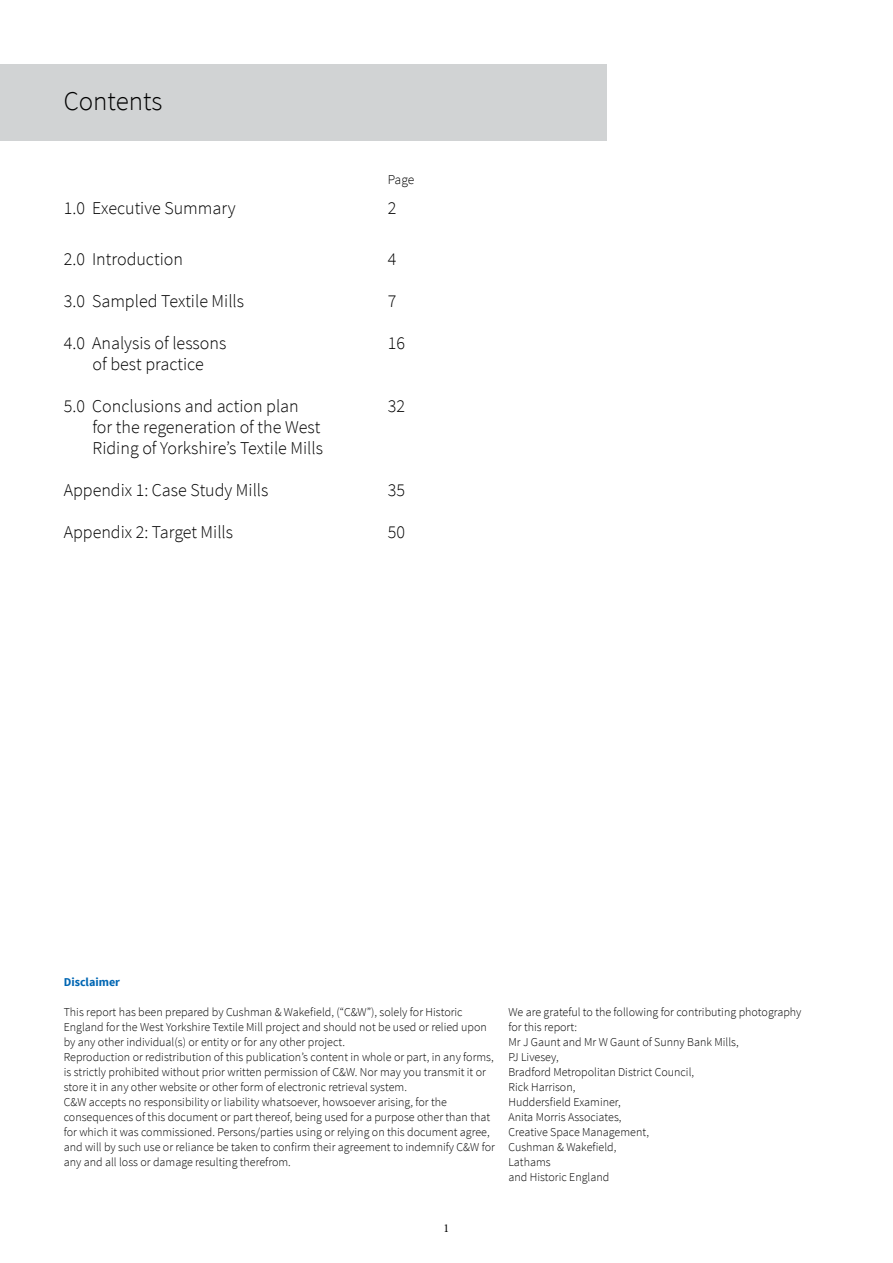
<style>
.page{position:relative;width:893px;height:1263px;background:#fff}
.page>*{position:absolute;margin:0;border:0;box-sizing:border-box;transform-origin:0 0}
.t1{font:300 27px "Source Sans Pro";color:#000}
.t2{font:300 18px "Source Sans Pro";color:#000}
.t3{font:300 13.5px "Source Sans Pro";color:#000}
.t4{font:300 12px/15px "Source Sans Pro";color:#000}
.t5{font:700 12px "Source Sans Pro";color:#0066b3}
.t6{font:12px "Minion Pro";color:#000}
</style>
<div class="page">
<div style="left:0;top:64px;width:607px;height:76px;background:#d1d3d4"></div>
<h2 class="t1" style="left:64px;top:84px;width:100px">Contents</h2>
<p class="t3" style="left:388px;top:171px;width:28px">Page</p>
<p class="t2" style="left:64px;top:197px;width:173px">1.0 Executive Summary</p>
<p class="t2" style="left:388px;top:197px;width:10px">2</p>
<p class="t2" style="left:64px;top:248px;width:121px">2.0 Introduction</p>
<p class="t2" style="left:388px;top:248px;width:10px">4</p>
<p class="t2" style="left:64px;top:290px;width:182px">3.0 Sampled Textile Mills</p>
<p class="t2" style="left:388px;top:290px;width:10px">7</p>
<p class="t2" style="left:64px;top:332px;width:164px">4.0 Analysis of lessons</p>
<p class="t2" style="left:388px;top:332px;width:19px">16</p>
<p class="t2" style="left:92px;top:353px;width:113px">of best practice</p>
<p class="t2" style="left:64px;top:395px;width:237px">5.0 Conclusions and action plan</p>
<p class="t2" style="left:388px;top:395px;width:19px">32</p>
<p class="t2" style="left:92px;top:416px;width:229px">for the regeneration of the West</p>
<p class="t2" style="left:92px;top:437px;width:232px">Riding of Yorkshire’s Textile Mills</p>
<p class="t2" style="left:64px;top:479px;width:206px">Appendix 1: Case Study Mills</p>
<p class="t2" style="left:388px;top:479px;width:19px">35</p>
<p class="t2" style="left:64px;top:521px;width:171px">Appendix 2: Target Mills</p>
<p class="t2" style="left:388px;top:521px;width:19px">50</p>
<p class="t5" style="left:64px;top:974px;width:58px">Disclaimer</p>
<p class="t4" style="left:64px;top:1004px;width:400px">This report has been prepared by Cushman &amp; Wakefield, (“C&amp;W”), solely for Historic</p>
<p class="t4" style="left:64px;top:1019px;width:425px">England for the West Yorkshire Textile Mill project and should not be used or relied upon</p>
<p class="t4" style="left:64px;top:1034px;width:431px">by any other individual(s) or entity or for any other project.<br>Reproduction or redistribution of this publication’s content in whole or part, in any forms,</p>
<p class="t4" style="left:64px;top:1064px;width:424px">is strictly prohibited without prior written permission of C&amp;W. Nor may you transmit it or store it in any other website or other form of electronic retrieval system.</p>
<p class="t4" style="left:64px;top:1094px;width:433px">C&amp;W accepts no responsibility or liability whatsoever, howsoever arising, for the consequences of this document or part thereof, being used for a purpose other than that for which it was commissioned. Persons/parties using or relying on this document agree, and will by such use or reliance be taken to confirm their agreement to indemnify C&amp;W for</p>
<p class="t4" style="left:64px;top:1154px;width:229px">any and all loss or damage resulting therefrom.</p>
<p class="t4" style="left:508px;top:1004px;width:294px">We are grateful to the following for contributing photography for this report:</p>
<p class="t4" style="left:508px;top:1034px;width:232px">Mr J Gaunt and Mr W Gaunt of Sunny Bank Mills,<br>PJ Livesey,<br>Bradford Metropolitan District Council,<br>Rick Harrison,<br>Huddersfield Examiner,<br>Anita Morris Associates,<br>Creative Space Management,<br>Cushman &amp; Wakefield,</p>
<p class="t4" style="left:508px;top:1154px;width:44px">Lathams</p>
<p class="t4" style="left:508px;top:1169px;width:102px">and Historic England</p>
<p class="t6" style="left:444px;top:1220px;width:7px">1</p>
</div>
